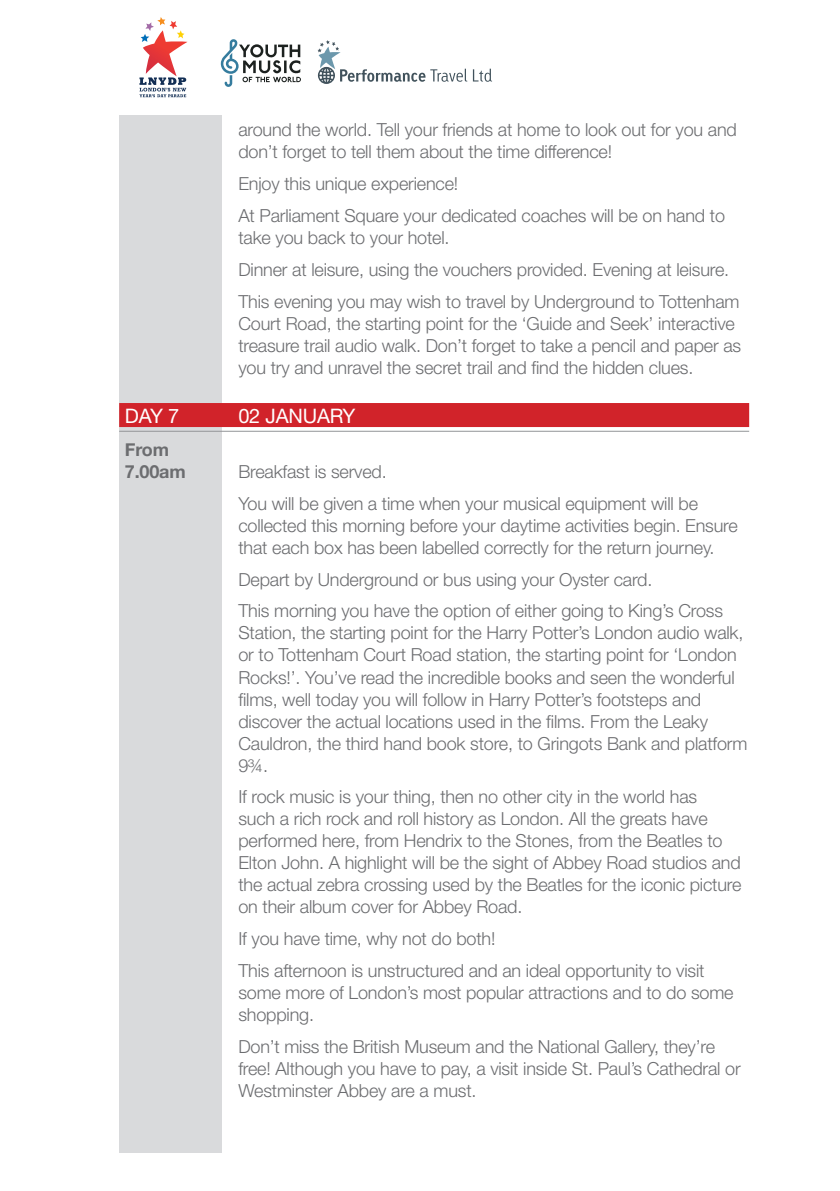
<style>
.page{position:relative;width:840px;height:1191px;background:#fff}
.page>*{position:absolute;margin:0;border:0;box-sizing:border-box;transform-origin:0 0}
.t1{font:20px "Helvetica Neue LT";letter-spacing:-.01em;color:#fff}
.t2{font:300 18px/22px "Helvetica Neue LT";letter-spacing:-.01em;color:#6c6d70}
.t3{font:700 18px/22px "Helvetica Neue";letter-spacing:-.01em;color:#6c6d70}
</style>
<div class="page">
<svg style="left:139px;top:17px;width:48px;height:80px"></svg>
<div style="left:119px;top:115px;width:102px;height:1037px;background:#d9dadc"></div>
<svg style="left:221px;top:39px;width:80px;height:48px"></svg>
<svg style="left:317px;top:40px;width:175px;height:44px"></svg>
<div style="left:119px;top:403px;width:629px;height:24px;background:#d1232a"></div>
<hr style="left:119px;top:431px;width:629px;height:1px;background:#939598">
<p class="t2" style="left:238px;top:118px;width:499px">around the world. Tell your friends at home to look out for you and don’t forget to tell them about the time difference!</p>
<p class="t2" style="left:238px;top:167px;width:488px;line-height:31.8px">Enjoy this unique experience!<br>At Parliament Square your dedicated coaches will be on hand to</p>
<p class="t2" style="left:238px;top:221px;width:502px;line-height:31.8px">take you back to your hotel.<br>Dinner at leisure, using the vouchers provided. Evening at leisure.<br>This evening you may wish to travel by Underground to Tottenham</p>
<p class="t2" style="left:238px;top:312px;width:504px">Court Road, the starting point for the ‘Guide and Seek’ interactive treasure trail audio walk. Don’t forget to take a pencil and paper as you try and unravel the secret trail and find the hidden clues.</p>
<p class="t1" style="left:125px;top:403px;width:56px">DAY 7</p>
<p class="t1" style="left:238px;top:403px;width:119px">02 JANUARY</p>
<p class="t3" style="left:125px;top:439px;width:62px">From<br>7.00am</p>
<p class="t2" style="left:238px;top:455px;width:461px;line-height:31.8px">Breakfast is served.<br>You will be given a time when your musical equipment will be</p>
<p class="t2" style="left:238px;top:514px;width:500px">collected this morning before your daytime activities begin. Ensure that each box has been labelled correctly for the return journey.</p>
<p class="t2" style="left:238px;top:563px;width:486px;line-height:31.8px">Depart by Underground or bus using your Oyster card.<br>This morning you have the option of either going to King’s Cross</p>
<p class="t2" style="left:238px;top:621px;width:510px">Station, the starting point for the Harry Potter’s London audio walk, or to Tottenham Court Road station, the starting point for ‘London Rocks!’. You’ve read the incredible books and seen the wonderful films, well today you will follow in Harry Potter’s footsteps and discover the actual locations used in the films. From the Leaky Cauldron, the third hand book store, to Gringots Bank and platform 9¾.</p>
<p class="t2" style="left:238px;top:785px;width:504px">If rock music is your thing, then no other city in the world has<br>such a rich rock and roll history as London. All the greats have performed here, from Hendrix to the Stones, from the Beatles to Elton John. A highlight will be the sight of Abbey Road studios and the actual zebra crossing used by the Beatles for the iconic picture on their album cover for Abbey Road.</p>
<p class="t2" style="left:238px;top:922px;width:467px;line-height:31.8px">If you have time, why not do both!<br>This afternoon is unstructured and an ideal opportunity to visit</p>
<p class="t2" style="left:238px;top:981px;width:496px">some more of London’s most popular attractions and to do some shopping.</p>
<p class="t2" style="left:238px;top:1035px;width:503px">Don’t miss the British Museum and the National Gallery, they’re free! Although you have to pay, a visit inside St. Paul’s Cathedral or<br>Westminster Abbey are a must.</p>
</div>
